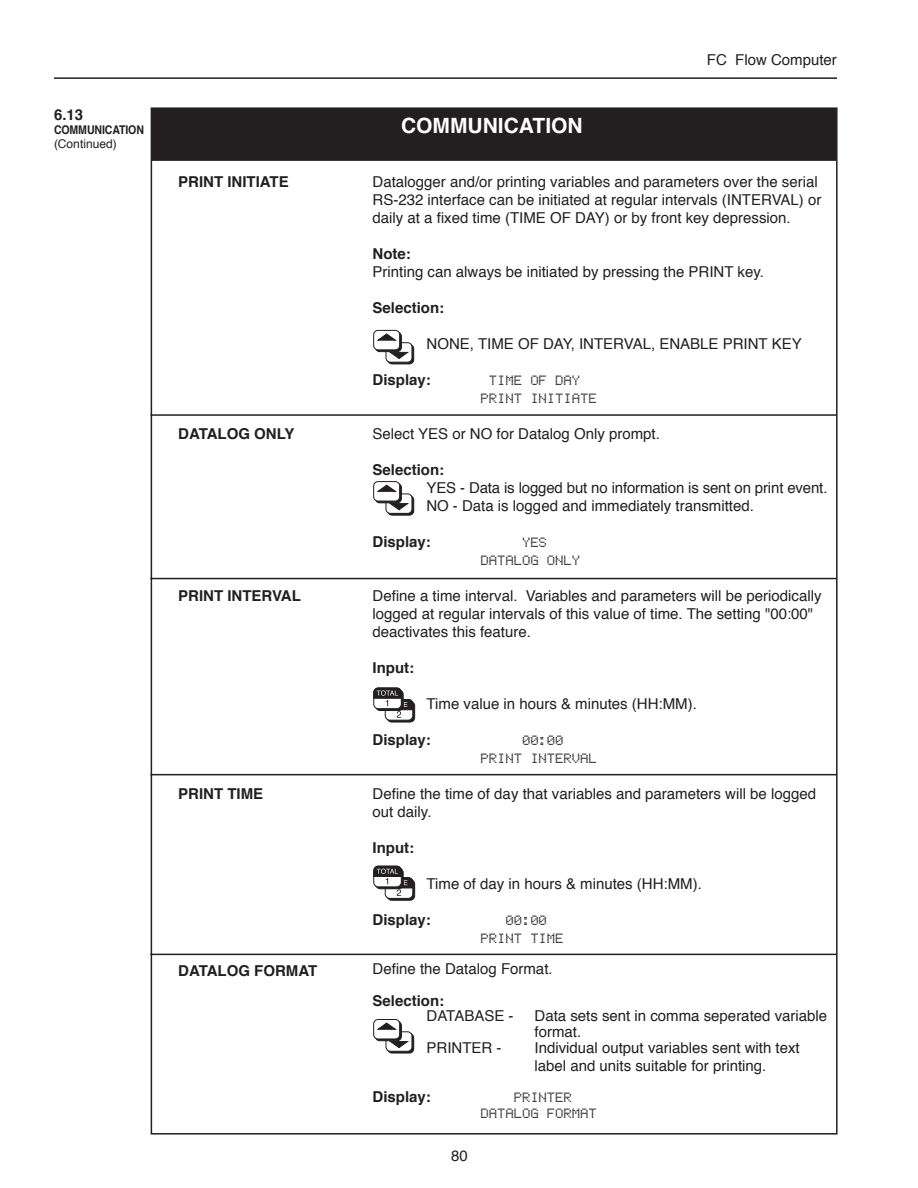
<style>
.page{position:relative;width:918px;height:1188px;background:#fff}
.page>*{position:absolute;margin:0;border:0;box-sizing:border-box;transform-origin:0 0}
.t1{font:700 21px "Helvetica";color:#fff}
.t2{font:15px/18px "Helvetica";color:#231f20}
.t3{font:700 15px "Helvetica";color:#231f20}
.t4{font:15px "Bubbledot ICG Fine Positive";color:#231f20}
.t5{font:700 12px "Helvetica";letter-spacing:-.01em;color:#231f20;scale:.88 1}
.t6{font:12px "Helvetica";color:#231f20}
</style>
<div class="page">
<div style="left:152px;top:109px;width:683px;height:51px;background:#231f20"></div>
<div style="left:151px;top:108px;width:685px;height:53px;border:2px solid #231f20"></div>
<hr style="left:54px;top:77px;width:783px;height:2px;background:#231f20">
<hr style="left:150px;top:578px;width:687px;height:1px;background:#231f20">
<hr style="left:150px;top:414px;width:687px;height:2px;background:#231f20">
<div style="left:387px;top:701px;width:28px;height:21px;background:#231f20;border-radius:5px"></div>
<div style="left:387px;top:701px;width:28px;height:21px;border:1px solid #231f20;border-radius:5px"></div>
<div style="left:385px;top:699px;width:28px;height:21px;border:1px solid #231f20;border-radius:5px"></div>
<svg style="left:373px;top:688px;width:40px;height:30px"></svg>
<div style="left:388px;top:344px;width:26px;height:20px;background:#2b2829;border-radius:4px"></div>
<div style="left:388px;top:344px;width:26px;height:20px;border:1px solid #231f20;border-radius:4px"></div>
<div style="left:386px;top:343px;width:26px;height:19px;background:#fff;border-radius:4px"></div>
<div style="left:386px;top:343px;width:26px;height:19px;border:1px solid #231f20;border-radius:4px"></div>
<svg style="left:389px;top:352px;width:19px;height:7px"></svg>
<div style="left:375px;top:332px;width:26px;height:20px;background:#231f20;border-radius:4px"></div>
<div style="left:375px;top:332px;width:27px;height:20px;border:1px solid #231f20;border-radius:4px"></div>
<div style="left:374px;top:330px;width:26px;height:20px;background:#fff;border-radius:4px"></div>
<div style="left:374px;top:330px;width:26px;height:20px;border:1px solid #231f20;border-radius:4px"></div>
<svg style="left:378px;top:334px;width:18px;height:7px"></svg>
<div style="left:387px;top:880px;width:28px;height:20px;background:#231f20;border-radius:5px"></div>
<div style="left:387px;top:879px;width:28px;height:21px;border:1px solid #231f20;border-radius:5px"></div>
<div style="left:385px;top:878px;width:28px;height:20px;background:#fff;border-radius:5px"></div>
<div style="left:385px;top:878px;width:28px;height:21px;border:1px solid #231f20;border-radius:5px"></div>
<svg style="left:373px;top:866px;width:40px;height:30px"></svg>
<div style="left:388px;top:496px;width:26px;height:19px;background:#231f20;border-radius:4px"></div>
<div style="left:388px;top:496px;width:26px;height:19px;border:1px solid #231f20;border-radius:4px"></div>
<div style="left:386px;top:494px;width:26px;height:19px;background:#fff;border-radius:4px"></div>
<div style="left:386px;top:494px;width:26px;height:20px;border:1px solid #231f20;border-radius:4px"></div>
<svg style="left:389px;top:503px;width:19px;height:7px"></svg>
<div style="left:375px;top:483px;width:26px;height:20px;background:#231f20;border-radius:4px"></div>
<div style="left:375px;top:483px;width:27px;height:20px;border:1px solid #231f20;border-radius:4px"></div>
<div style="left:374px;top:482px;width:26px;height:19px;background:#fff;border-radius:4px"></div>
<div style="left:374px;top:481px;width:26px;height:20px;border:1px solid #231f20;border-radius:4px"></div>
<svg style="left:378px;top:485px;width:18px;height:7px"></svg>
<hr style="left:150px;top:774px;width:687px;height:1px;background:#231f20">
<hr style="left:150px;top:954px;width:687px;height:1px;background:#231f20">
<div style="left:388px;top:1034px;width:26px;height:19px;background:#2c2829;border-radius:4px"></div>
<div style="left:388px;top:1033px;width:26px;height:20px;border:1px solid #231f20;border-radius:4px"></div>
<div style="left:386px;top:1032px;width:26px;height:19px;background:#fff;border-radius:4px"></div>
<div style="left:386px;top:1032px;width:26px;height:19px;border:1px solid #231f20;border-radius:4px"></div>
<svg style="left:389px;top:1041px;width:19px;height:7px"></svg>
<div style="left:375px;top:1021px;width:26px;height:20px;background:#231f20;border-radius:4px"></div>
<div style="left:375px;top:1021px;width:27px;height:20px;border:1px solid #231f20;border-radius:4px"></div>
<div style="left:374px;top:1020px;width:26px;height:19px;background:#fff;border-radius:4px"></div>
<div style="left:374px;top:1019px;width:26px;height:20px;border:1px solid #231f20;border-radius:4px"></div>
<svg style="left:378px;top:1023px;width:18px;height:7px"></svg>
<p class="t3" style="left:54px;top:102px;width:31px">6.13</p>
<p class="t5" style="left:54px;top:120px;width:104px">COMMUNICATION</p>
<p class="t6" style="left:54px;top:135px;width:64px">(Continued)</p>
<p class="t3" style="left:178px;top:169px;width:112px">PRINT INITIATE</p>
<p class="t3" style="left:178px;top:421px;width:118px">DATALOG ONLY</p>
<p class="t3" style="left:178px;top:583px;width:124px">PRINT INTERVAL</p>
<p class="t3" style="left:178px;top:781px;width:87px">PRINT TIME</p>
<p class="t3" style="left:178px;top:959px;width:141px">DATALOG FORMAT</p>
<p class="t1" style="left:401px;top:108px;width:183px">COMMUNICATION</p>
<p class="t2" style="left:707px;top:51px;width:132px">FC Flow Computer</p>
<p class="t2" style="left:373px;top:173px;width:450px">Datalogger and/or printing variables and parameters over the serial<br>RS-232 interface can be initiated at regular intervals (INTERVAL) or daily at a fixed time (TIME OF DAY) or by front key depression.</p>
<p class="t3" style="left:373px;top:241px;width:40px">Note:</p>
<p class="t2" style="left:373px;top:263px;width:393px">Printing can always be initiated by pressing the PRINT key.</p>
<p class="t3" style="left:373px;top:295px;width:73px">Selection:</p>
<p class="t2" style="left:427px;top:335px;width:377px">NONE, TIME OF DAY, INTERVAL, ENABLE PRINT KEY</p>
<p class="t3" style="left:373px;top:367px;width:60px">Display:</p>
<p class="t4" style="left:489px;top:372px;width:93px">TIME OF DAY</p>
<p class="t4" style="left:481px;top:390px;width:118px">PRINT INITIATE</p>
<p class="t2" style="left:373px;top:425px;width:289px">Select YES or NO for Datalog Only prompt.</p>
<p class="t3" style="left:373px;top:457px;width:73px">Selection:</p>
<p class="t2" style="left:427px;top:479px;width:402px">YES - Data is logged but no information is sent on print event.</p>
<p class="t2" style="left:427px;top:497px;width:329px">NO - Data is logged and immediately transmitted.</p>
<p class="t3" style="left:373px;top:529px;width:60px">Display:</p>
<p class="t4" style="left:522px;top:534px;width:26px">YES</p>
<p class="t4" style="left:481px;top:552px;width:101px">DATALOG ONLY</p>
<p class="t2" style="left:373px;top:587px;width:451px">Define a time interval. Variables and parameters will be periodically logged at regular intervals of this value of time. The setting "00:00" deactivates this feature.</p>
<p class="t3" style="left:373px;top:655px;width:43px">Input:</p>
<p class="t2" style="left:427px;top:695px;width:272px">Time value in hours &amp; minutes (HH:MM).</p>
<p class="t3" style="left:373px;top:727px;width:60px">Display:</p>
<p class="t4" style="left:522px;top:732px;width:43px">00:00</p>
<p class="t4" style="left:481px;top:750px;width:118px">PRINT INTERVAL</p>
<p class="t2" style="left:373px;top:785px;width:445px">Define the time of day that variables and parameters will be logged out daily.</p>
<p class="t3" style="left:373px;top:835px;width:43px">Input:</p>
<p class="t2" style="left:427px;top:875px;width:277px">Time of day in hours &amp; minutes (HH:MM).</p>
<p class="t3" style="left:373px;top:907px;width:60px">Display:</p>
<p class="t4" style="left:505px;top:912px;width:43px">00:00</p>
<p class="t4" style="left:481px;top:930px;width:84px">PRINT TIME</p>
<p class="t2" style="left:373px;top:960px;width:182px">Define the Datalog Format.</p>
<p class="t3" style="left:373px;top:988px;width:73px">Selection:</p>
<p class="t2" style="left:427px;top:1008px;width:88px">DATABASE -</p>
<p class="t2" style="left:535px;top:1009px;width:294px;line-height:15.8px">Data sets sent in comma seperated variable format.</p>
<p class="t2" style="left:427px;top:1039px;width:76px">PRINTER -</p>
<p class="t2" style="left:535px;top:1039px;width:267px">Individual output variables sent with text label and units suitable for printing.</p>
<p class="t3" style="left:373px;top:1085px;width:60px">Display:</p>
<p class="t4" style="left:514px;top:1090px;width:60px">PRINTER</p>
<p class="t4" style="left:481px;top:1106px;width:118px">DATALOG FORMAT</p>
<p class="t2" style="left:451px;top:1147px;width:18px">80</p>
</div>
